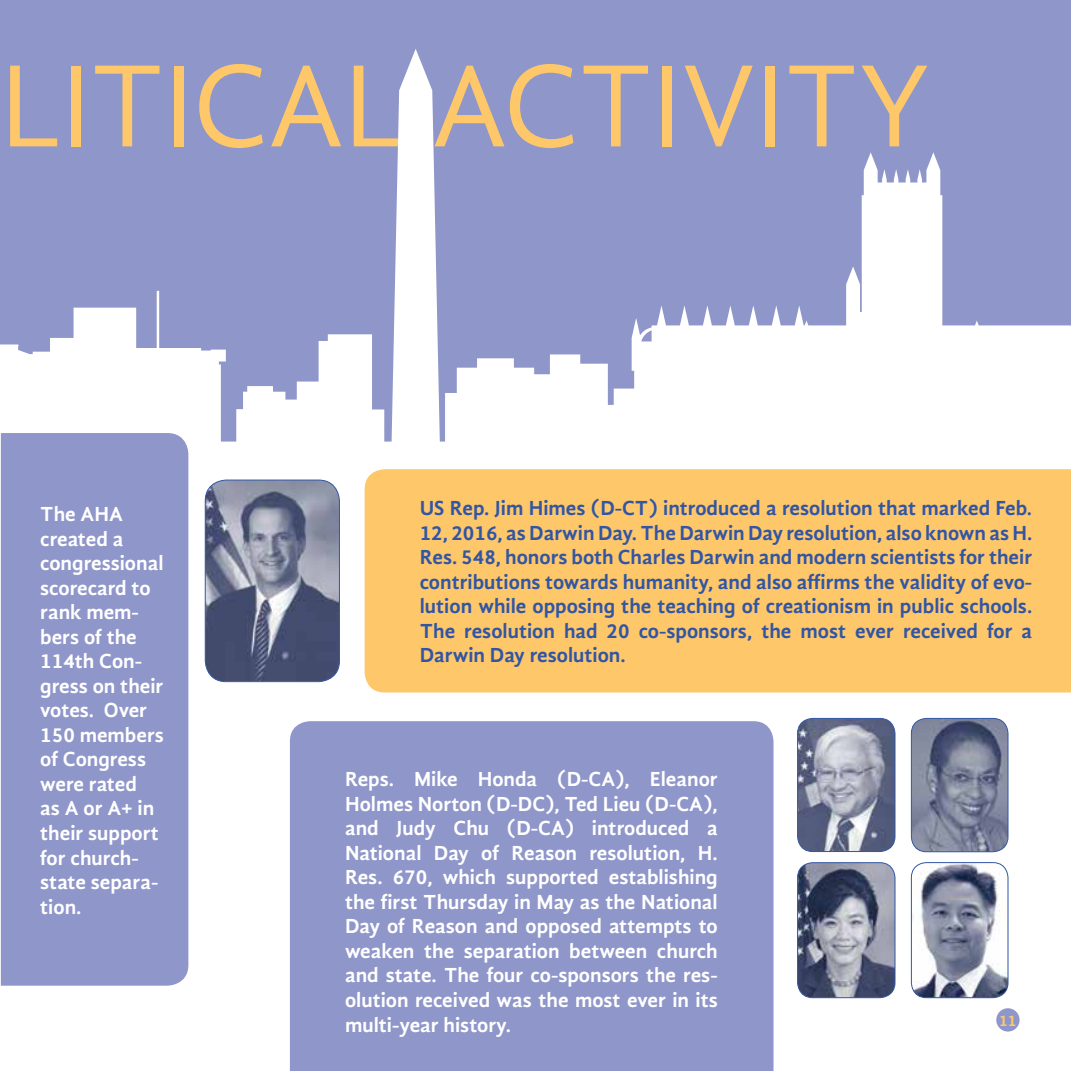
<style>
.page{position:relative;width:1071px;height:1071px;background:#fff}
.page>*{position:absolute;margin:0;border:0;box-sizing:border-box;transform-origin:0 0}
.t1{font:120.58px "Gandhi Sans";letter-spacing:-.01em;color:#fec86a}
.t2{font:700 21px/24.5px "Gandhi Sans";color:#fff;text-align:justify}
.t3{font:700 21px/24.5px "Gandhi Sans";color:#3255a4;text-align:justify}
.t4{font:700 15.75px "Gandhi Sans";color:#fec86a}
</style>
<div class="page">
<div style="left:0;top:0;width:1071px;height:467px;background:#8f96c9"></div>
<div style="left:290px;top:721px;width:484px;height:350px;background:#8f96c9"></div>
<div style="left:996px;top:1008px;width:24px;height:24px;background:#8f96c9;border-radius:50%"></div>
<img style="left:798px;top:718px;width:97px;height:134px">
<div style="left:797px;top:718px;width:98px;height:134px;border:1px solid #3255a4;border-radius:15px"></div>
<svg style="left:0;top:49px;width:1071px;height:501px"></svg>
<div style="left:1px;top:433px;width:187px;height:553px;background:#8f96c9"></div>
<img style="left:205px;top:480px;width:134px;height:201px">
<div style="left:205px;top:480px;width:135px;height:202px;border:1px solid #3255a4;border-radius:21px"></div>
<div style="left:362px;top:467px;width:709px;height:226px;background:#fec86a"></div>
<img style="left:911px;top:718px;width:97px;height:134px">
<div style="left:911px;top:718px;width:97px;height:134px;border:1px solid #3255a4;border-radius:15px"></div>
<img style="left:798px;top:863px;width:97px;height:135px">
<div style="left:797px;top:862px;width:98px;height:136px;border:1px solid #3255a4;border-radius:15px"></div>
<img style="left:911px;top:863px;width:97px;height:135px">
<div style="left:911px;top:862px;width:97px;height:136px;border:1px solid #3255a4;border-radius:15px"></div>
<h1 class="t1" style="left:0;top:37px;width:933px">LITICAL ACTIVITY</h1>
<p class="t2" style="left:40px;top:502px;width:125px;text-align:left">The AHA created a congressional scorecard to rank mem&shy;bers of the<br>114th Con&shy;gress on their votes. Over<br>150 members of Congress were rated<br>as A or A+ in their support for church&shy;state separa&shy;tion.</p>
<p class="t3" style="left:420px;top:496px;width:614px">US Rep. Jim Himes (D-CT) introduced a resolution that marked Feb.<br>12, 2016, as Darwin Day. The Darwin Day resolution, also known as H.<br>Res. 548, honors both Charles Darwin and modern scientists for their contributions towards humanity, and also affirms the validity of evo&shy;lution while opposing the teaching of creationism in public schools.<br>The resolution had 20 co-sponsors, the most ever received for a Darwin Day resolution.</p>
<p class="t2" style="left:345px;top:767px;width:374px">Reps. Mike Honda (D-CA), Eleanor Holmes Norton (D-DC), Ted Lieu (D-CA), and Judy Chu (D-CA) introduced a National Day of Reason resolution, H.<br>Res. 670, which supported establishing the first Thursday in May as the National Day of Reason and opposed attempts to weaken the separation between church and state. The four co-sponsors the res&shy;olution received was the most ever in its multi-year history.</p>
<p class="t4" style="left:999px;top:1011px;width:19px">11</p>
</div>
